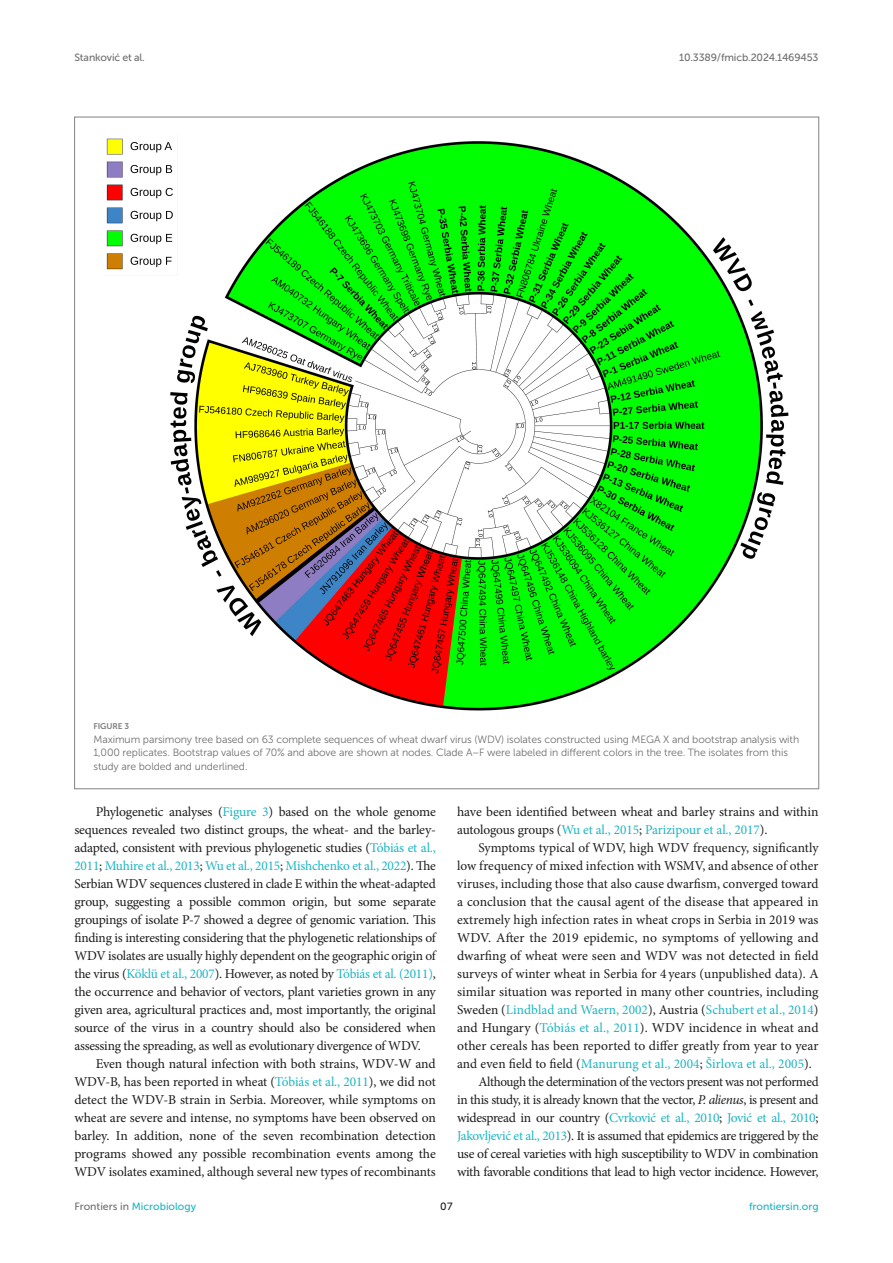
<style>
.page{position:relative;width:893px;height:1263px;background:#fff}
.page>*{position:absolute;margin:0;border:0;box-sizing:border-box;transform-origin:0 0}
.TEXT{font:13.5px/18px "Minion Pro";letter-spacing:-.01em;color:#1b1c1b;text-align:justify}
.FIG_LEG{font:10.5px/13.5px "Museo Sans 300";letter-spacing:-.01em;color:#706f70}
.t1{font:10.5px "Museo Sans 500";letter-spacing:-.015em;color:#706f70}
.t2{font:10.5px "Museo Sans 500";color:#1db5c3}
.t3{font:10.5px "Museo Sans 500";color:#1b1c1b}
.FIG_HD{font:8.25px "Museo Sans 700";letter-spacing:-.01em;color:#7e7f7f}
.s1{color:#1db5c3}
.s2{font-style:italic}
.s3{color:#706f70}
</style>
<div class="page">
<img style="left:106px;top:138px;width:683px;height:573px">
<p class="t1" style="left:74px;top:51px;width:72px">Stanković et al.</p>
<p class="t1" style="left:679px;top:51px;width:141px">10.3389/fmicb.2024.1469453</p>
<p class="FIG_HD" style="left:94px;top:722px;width:37px">FIGURE 3</p>
<p class="FIG_LEG" style="left:94px;top:732px;width:707px">Maximum parsimony tree based on 63 complete sequences of wheat dwarf virus (WDV) isolates constructed using MEGA X and bootstrap analysis with<br>1,000 replicates. Bootstrap values of 70% and above are shown at nodes. Clade A–F were labeled in different colors in the tree. The isolates from this study are bolded and underlined.</p>
<p class="TEXT" style="left:74px;top:803px;width:363px;text-indent:21px">Phylogenetic analyses (<span class="s1">Figure 3</span>) based on the whole genome sequences revealed two distinct groups, the wheat- and the barley&shy;adapted, consistent with previous phylogenetic studies (<span class="s1">Tóbiás et al., 2011</span>; <span class="s1">Muhire et al., 2013</span>; <span class="s1">Wu et al., 2015</span>; <span class="s1">Mishchenko et al., 2022</span>). The Serbian WDV sequences clustered in clade E within the wheat-adapted group, suggesting a possible common origin, but some separate groupings of isolate P-7 showed a degree of genomic variation. This finding is interesting considering that the phylogenetic relationships of WDV isolates are usually highly dependent on the geographic origin of the virus (<span class="s1">Köklü et al., 2007</span>). However, as noted by <span class="s1">Tóbiás et al. (2011)</span>, the occurrence and behavior of vectors, plant varieties grown in any given area, agricultural practices and, most importantly, the original source of the virus in a country should also be considered when assessing the spreading, as well as evolutionary divergence of WDV.</p>
<p class="TEXT" style="left:74px;top:1055px;width:363px;text-indent:21px">Even though natural infection with both strains, WDV-W and WDV-B, has been reported in wheat (<span class="s1">Tóbiás et al., 2011</span>), we did not detect the WDV-B strain in Serbia. Moreover, while symptoms on wheat are severe and intense, no symptoms have been observed on barley. In addition, none of the seven recombination detection programs showed any possible recombination events among the WDV isolates examined, although several new types of recombinants</p>
<p class="TEXT" style="left:457px;top:803px;width:363px">have been identified between wheat and barley strains and within autologous groups (<span class="s1">Wu et al., 2015</span>; <span class="s1">Parizipour et al., 2017</span>).</p>
<p class="TEXT" style="left:457px;top:839px;width:363px;text-indent:21px">Symptoms typical of WDV, high WDV frequency, significantly low frequency of mixed infection with WSMV, and absence of other viruses, including those that also cause dwarfism, converged toward a conclusion that the causal agent of the disease that appeared in extremely high infection rates in wheat crops in Serbia in 2019 was WDV. After the 2019 epidemic, no symptoms of yellowing and dwarfing of wheat were seen and WDV was not detected in field surveys of winter wheat in Serbia for 4 years (unpublished data). A similar situation was reported in many other countries, including Sweden (<span class="s1">Lindblad and Waern, 2002</span>), Austria (<span class="s1">Schubert et al., 2014</span>) and Hungary (<span class="s1">Tóbiás et al., 2011</span>). WDV incidence in wheat and other cereals has been reported to differ greatly from year to year and even field to field (<span class="s1">Manurung et al., 2004</span>; <span class="s1">Širlova et al., 2005</span>).</p>
<p class="TEXT" style="left:457px;top:1073px;width:363px;text-indent:21px">Although the determination of the vectors present was not performed in this study, it is already known that the vector, <span class="s2">P. alienus</span>, is present and widespread in our country (<span class="s1">Cvrković et al., 2010</span>; <span class="s1">Jović et al., 2010</span>; <span class="s1">Jakovljević et al., 2013</span>). It is assumed that epidemics are triggered by the use of cereal varieties with high susceptibility to WDV in combination with favorable conditions that lead to high vector incidence. However,</p>
<p class="t2" style="left:74px;top:1200px;width:123px"><span class="s3">Frontiers in</span> Microbiology</p>
<p class="t3" style="left:440px;top:1200px;width:14px">07</p>
<p class="t2" style="left:749px;top:1200px;width:71px">frontiersin.org</p>
</div>
